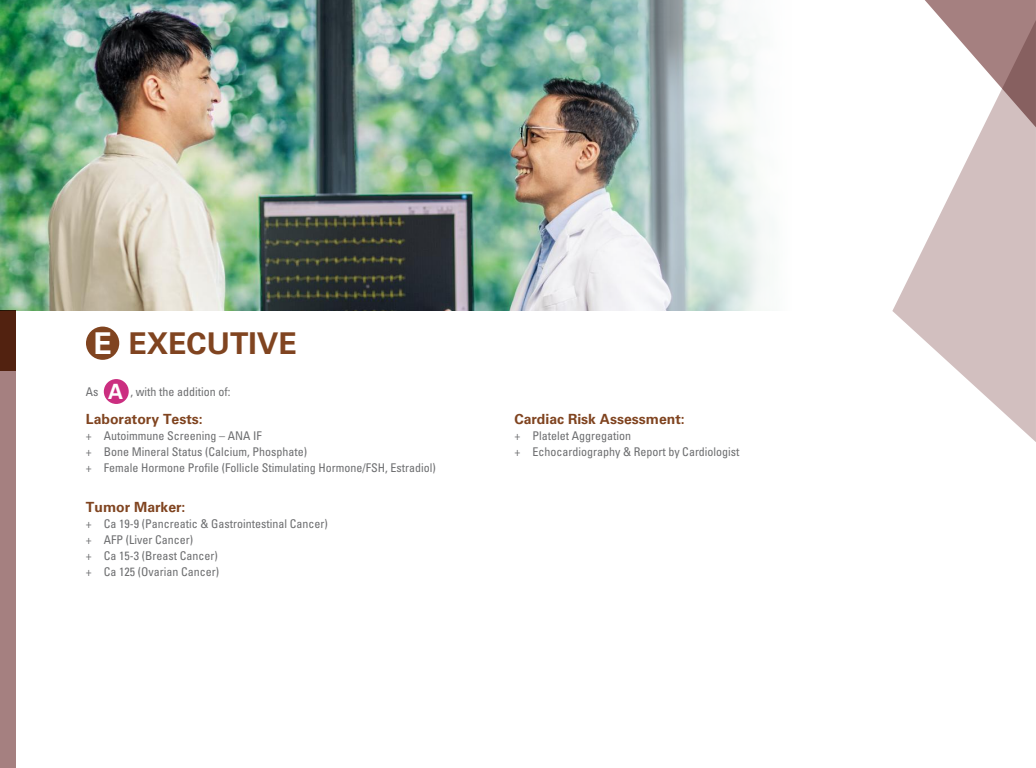
<style>
.page{position:relative;width:1036px;height:768px;background:#fff}
.page>*{position:absolute;margin:0;border:0;box-sizing:border-box;transform-origin:0 0}
.t1{font:30px "Univers LT 65 Bd";color:#804420}
.t2{font:21px "Univers LT 65 Bd";color:#fff}
.t3{font:14px "Univers LT 65 Bd";color:#804420}
.t4{font:condensed 12px/16px "Univers LT Std";color:#6d6e70}
.s1{color:#fff}
</style>
<div class="page">
<div style="left:104px;top:379px;width:25px;height:25px;background:#cb2e80;border-radius:50%"></div>
<div style="left:86px;top:327px;width:33px;height:33px;background:#804420;border-radius:50%"></div>
<img style="left:0;top:0;width:589px;height:311px">
<svg style="left:589px;top:0;width:173px;height:311px"></svg>
<svg style="left:925px;top:0;width:111px;height:20px;background:#ab8989"></svg>
<div style="left:0;top:311px;width:16px;height:457px;background:#a58080"></div>
<div style="left:0;top:311px;width:16px;height:60px;background:#522210"></div>
<svg style="left:892px;top:20px;width:144px;height:422px;fill:#d2bfbf"></svg>
<h1 class="t1" style="left:93px;top:326px;width:205px"><span class="s1">E</span> EXECUTIVE</h1>
<h2 class="t2" style="left:108px;top:379px;width:17px">A</h2>
<p class="t4" style="left:86px;top:384px;width:14px">As</p>
<p class="t4" style="left:131px;top:384px;width:101px">, with the addition of:</p>
<p class="t3" style="left:86px;top:411px;width:118px">Laboratory Tests:</p>
<p class="t4" style="left:86px;top:427px;width:351px">+ Autoimmune Screening – ANA IF<br>+ Bone Mineral Status (Calcium, Phosphate)<br>+ Female Hormone Profile (Follicle Stimulating Hormone/FSH, Estradiol)</p>
<p class="t3" style="left:86px;top:499px;width:101px">Tumor Marker:</p>
<p class="t4" style="left:86px;top:515px;width:243px">+ Ca 19-9 (Pancreatic &amp; Gastrointestinal Cancer) + AFP (Liver Cancer)<br>+ Ca 15-3 (Breast Cancer)<br>+ Ca 125 (Ovarian Cancer)</p>
<p class="t3" style="left:514px;top:411px;width:172px">Cardiac Risk Assessment:</p>
<p class="t4" style="left:514px;top:427px;width:227px">+ Platelet Aggregation<br>+ Echocardiography &amp; Report by Cardiologist</p>
</div>
